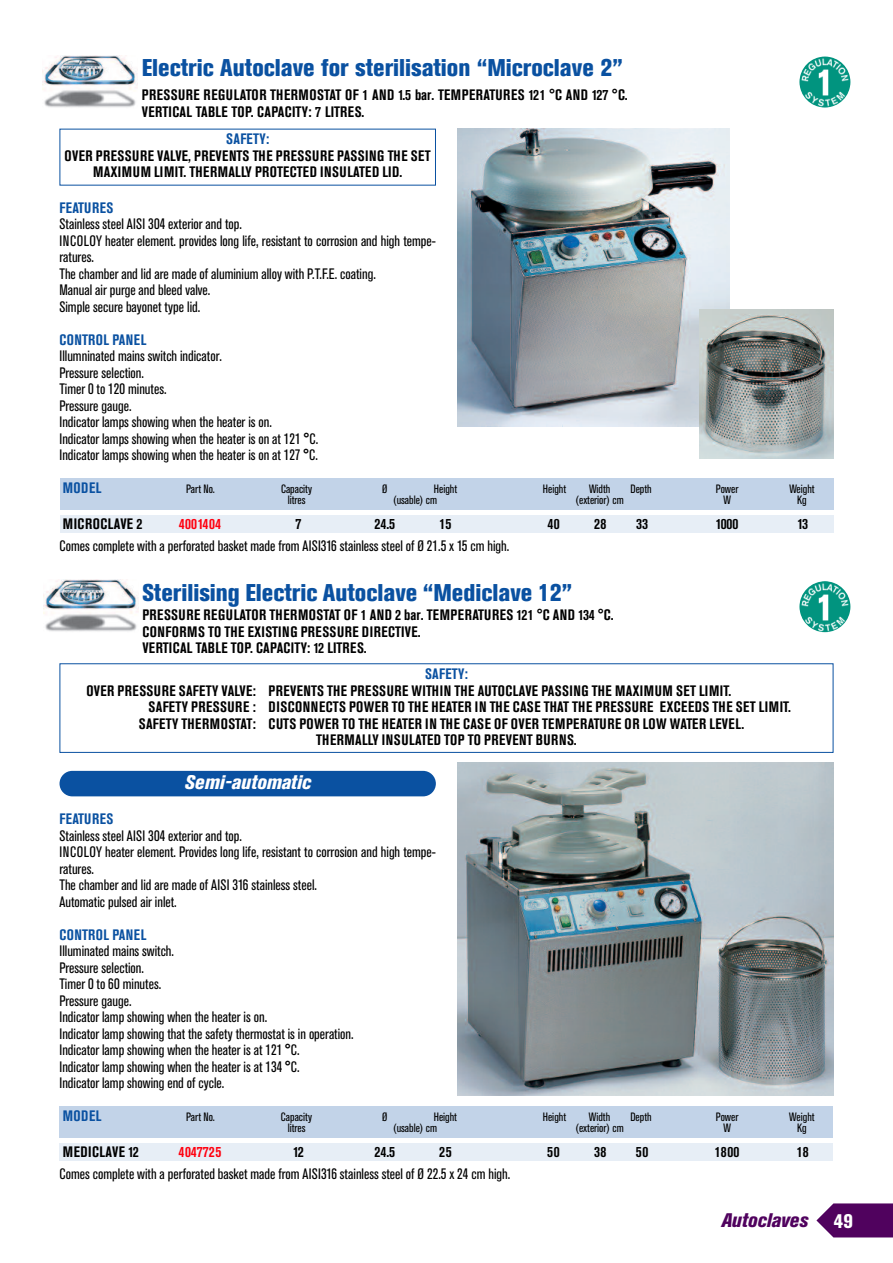
<style>
.page{position:relative;width:893px;height:1263px;background:#fff}
.page>*{position:absolute;margin:0;border:0;box-sizing:border-box;transform-origin:0 0}
.t1{font:800 condensed 24px "Akzidenz Grotesk BE";color:#0a51a1}
.t2{font:italic 800 condensed 19.5px "Akzidenz Grotesk BE";color:#fff}
.t3{font:italic 800 condensed 19.5px "Akzidenz Grotesk BE";color:#50025e}
.t4{font:800 condensed 19.5px "Akzidenz Grotesk BE";color:#fff}
.t5{font:condensed 15px/16.5px "Akzidenz Grotesk BE";color:#000}
.t6{font:700 condensed 15px/16.5px "Akzidenz Grotesk BE";letter-spacing:.02em;color:#000}
.t7{font:700 condensed 15px "Akzidenz Grotesk BE";letter-spacing:.03em;color:#0a51a1}
.t8{font:700 condensed 15px "Akzidenz Grotesk BE";letter-spacing:.02em;color:#ff000f}
.t9{font:700 condensed 15px "Akzidenz Grotesk BE";color:#ff000f}
.t10{font:condensed 12px "Akzidenz Grotesk BE";color:#000}
</style>
<div class="page">
<svg style="left:816px;top:1203px;width:77px;height:34px;background:#662272"></svg>
<div style="left:60px;top:478px;width:773px;height:32px;background:#c2d3e8"></div>
<div style="left:60px;top:516px;width:773px;height:17px;background:#e7eef6"></div>
<img style="left:457px;top:128px;width:273px;height:298px">
<div style="left:60px;top:1106px;width:773px;height:32px;background:#c2d3e8"></div>
<div style="left:60px;top:1143px;width:773px;height:17px;background:#e7eef6"></div>
<img style="left:699px;top:310px;width:134px;height:148px">
<img style="left:457px;top:762px;width:376px;height:333px">
<img style="left:43px;top:55px;width:95px;height:53px">
<img style="left:43px;top:579px;width:95px;height:53px">
<div style="left:60px;top:771px;width:376px;height:25px;background:#0a51a1;border-radius:13px"></div>
<img style="left:799px;top:57px;width:51px;height:51px">
<img style="left:799px;top:581px;width:51px;height:51px">
<div style="left:60px;top:663px;width:773px;height:90px;border:1px solid #0a51a1"></div>
<h1 class="t1" style="left:142px;top:60px;width:483px">Electric Autoclave for sterilisation “Microclave 2”</h1>
<p class="t6" style="left:142px;top:88px;width:487px;line-height:17.2px">PRESSURE REGULATOR THERMOSTAT OF 1 AND 1.5 bar. TEMPERATURES 121 °C AND 127 °C.<br>VERTICAL TABLE TOP. CAPACITY: 7 LITRES.</p>
<p class="t7" style="left:226px;top:134px;width:44px">SAFETY:</p>
<p class="t6" style="left:65px;top:149px;width:368px;text-align:center">OVER PRESSURE VALVE, PREVENTS THE PRESSURE PASSING THE SET<br>MAXIMUM LIMIT. THERMALLY PROTECTED INSULATED LID.</p>
<p class="t7" style="left:60px;top:202px;width:55px">FEATURES</p>
<p class="t5" style="left:60px;top:217px;width:378px">Stainless steel AISI 304 exterior and top.<br>INCOLOY heater element. provides long life, resistant to corrosion and high tempe&shy;ratures.<br>The chamber and lid are made of aluminium alloy with P.T.F.E. coating.<br>Manual air purge and bleed valve.<br>Simple secure bayonet type lid.</p>
<p class="t7" style="left:60px;top:334px;width:88px">CONTROL PANEL</p>
<p class="t5" style="left:60px;top:349px;width:260px">Illumninated mains switch indicator.<br>Pressure selection.<br>Timer 0 to 120 minutes.<br>Pressure gauge.<br>Indicator lamps showing when the heater is on.<br>Indicator lamps showing when the heater is on at 121 °C.<br>Indicator lamps showing when the heater is on at 127 °C.</p>
<p class="t7" style="left:63px;top:482px;width:40px">MODEL</p>
<p class="t10" style="left:186px;top:485px;width:30px">Part No.</p>
<p class="t10" style="left:281px;top:485px;width:33px">Capacity</p>
<p class="t10" style="left:382px;top:485px;width:7px">Ø</p>
<p class="t10" style="left:434px;top:485px;width:25px">Height</p>
<p class="t10" style="left:543px;top:485px;width:25px">Height</p>
<p class="t10" style="left:589px;top:485px;width:23px">Width</p>
<p class="t10" style="left:630px;top:485px;width:23px">Depth</p>
<p class="t10" style="left:716px;top:485px;width:24px">Power</p>
<p class="t10" style="left:789px;top:485px;width:27px">Weight</p>
<p class="t10" style="left:288px;top:496px;width:19px">litres</p>
<p class="t10" style="left:393px;top:496px;width:45px">(usable) cm</p>
<p class="t10" style="left:576px;top:496px;width:50px">(exterior) cm</p>
<p class="t10" style="left:723px;top:496px;width:9px">W</p>
<p class="t10" style="left:797px;top:496px;width:11px">Kg</p>
<p class="t6" style="left:63px;top:517px;width:81px">MICROCLAVE 2</p>
<p class="t8" style="left:179px;top:518px;width:44px">4001404</p>
<p class="t6" style="left:295px;top:517px;width:7px">7</p>
<p class="t6" style="left:375px;top:517px;width:22px">24.5</p>
<p class="t6" style="left:439px;top:517px;width:13px">15</p>
<p class="t6" style="left:547px;top:517px;width:14px">40</p>
<p class="t6" style="left:594px;top:517px;width:14px">28</p>
<p class="t6" style="left:636px;top:517px;width:13px">33</p>
<p class="t6" style="left:716px;top:517px;width:24px">1000</p>
<p class="t6" style="left:797px;top:517px;width:12px">13</p>
<p class="t5" style="left:60px;top:539px;width:451px">Comes complete with a perforated basket made from AISI316 stainless steel of Ø 21.5 x 15 cm high.</p>
<h1 class="t1" style="left:142px;top:584px;width:431px">Sterilising Electric Autoclave “Mediclave 12”</h1>
<p class="t6" style="left:142px;top:608px;width:473px">PRESSURE REGULATOR THERMOSTAT OF 1 AND 2 bar. TEMPERATURES 121 °C AND 134 °C.<br>CONFORMS TO THE EXISTING PRESSURE DIRECTIVE.<br>VERTICAL TABLE TOP. CAPACITY: 12 LITRES.</p>
<p class="t7" style="left:425px;top:668px;width:44px">SAFETY:</p>
<p class="t6" style="left:86px;top:683px;width:646px">OVER PRESSURE SAFETY VALVE: PREVENTS THE PRESSURE WITHIN THE AUTOCLAVE PASSING THE MAXIMUM SET LIMIT.</p>
<p class="t6" style="left:149px;top:700px;width:644px">SAFETY PRESSURE : DISCONNECTS POWER TO THE HEATER IN THE CASE THAT THE PRESSURE EXCEEDS THE SET LIMIT.</p>
<p class="t6" style="left:139px;top:716px;width:607px">SAFETY THERMOSTAT: CUTS POWER TO THE HEATER IN THE CASE OF OVER TEMPERATURE OR LOW WATER LEVEL.</p>
<p class="t6" style="left:316px;top:733px;width:262px">THERMALLY INSULATED TOP TO PREVENT BURNS.</p>
<h2 class="t2" style="left:184px;top:775px;width:128px">Semi-automatic</h2>
<p class="t7" style="left:60px;top:814px;width:55px">FEATURES</p>
<p class="t5" style="left:60px;top:828px;width:378px">Stainless steel AISI 304 exterior and top.<br>INCOLOY heater element. Provides long life, resistant to corrosion and high tempe&shy;ratures.<br>The chamber and lid are made of AISI 316 stainless steel.<br>Automatic pulsed air inlet.</p>
<p class="t7" style="left:60px;top:929px;width:88px">CONTROL PANEL</p>
<p class="t5" style="left:60px;top:944px;width:296px">Illuminated mains switch.<br>Pressure selection.<br>Timer 0 to 60 minutes.<br>Pressure gauge.<br>Indicator lamp showing when the heater is on.<br>Indicator lamp showing that the safety thermostat is in operation.<br>Indicator lamp showing when the heater is at 121 °C.<br>Indicator lamp showing when the heater is at 134 °C.<br>Indicator lamp showing end of cycle.</p>
<p class="t7" style="left:63px;top:1110px;width:40px">MODEL</p>
<p class="t10" style="left:186px;top:1112px;width:30px">Part No.</p>
<p class="t10" style="left:281px;top:1112px;width:33px">Capacity</p>
<p class="t10" style="left:382px;top:1112px;width:7px">Ø</p>
<p class="t10" style="left:434px;top:1112px;width:25px">Height</p>
<p class="t10" style="left:543px;top:1112px;width:25px">Height</p>
<p class="t10" style="left:589px;top:1112px;width:23px">Width</p>
<p class="t10" style="left:630px;top:1112px;width:23px">Depth</p>
<p class="t10" style="left:716px;top:1112px;width:24px">Power</p>
<p class="t10" style="left:789px;top:1112px;width:27px">Weight</p>
<p class="t10" style="left:288px;top:1123px;width:19px">litres</p>
<p class="t10" style="left:393px;top:1123px;width:45px">(usable) cm</p>
<p class="t10" style="left:576px;top:1123px;width:50px">(exterior) cm</p>
<p class="t10" style="left:723px;top:1123px;width:9px">W</p>
<p class="t10" style="left:797px;top:1123px;width:11px">Kg</p>
<p class="t6" style="left:63px;top:1145px;width:78px">MEDICLAVE 12</p>
<p class="t9" style="left:178px;top:1146px;width:44px">4047725</p>
<p class="t6" style="left:293px;top:1145px;width:12px">12</p>
<p class="t6" style="left:375px;top:1145px;width:22px">24.5</p>
<p class="t6" style="left:439px;top:1145px;width:14px">25</p>
<p class="t6" style="left:547px;top:1145px;width:14px">50</p>
<p class="t6" style="left:594px;top:1145px;width:14px">38</p>
<p class="t6" style="left:636px;top:1145px;width:14px">50</p>
<p class="t6" style="left:715px;top:1145px;width:26px">1800</p>
<p class="t6" style="left:797px;top:1145px;width:13px">18</p>
<p class="t5" style="left:60px;top:1167px;width:452px">Comes complete with a perforated basket made from AISI316 stainless steel of Ø 22.5 x 24 cm high.</p>
<h2 class="t3" style="left:721px;top:1213px;width:88px">Autoclaves</h2>
<h2 class="t4" style="left:833px;top:1214px;width:21px">49</h2>
</div>
